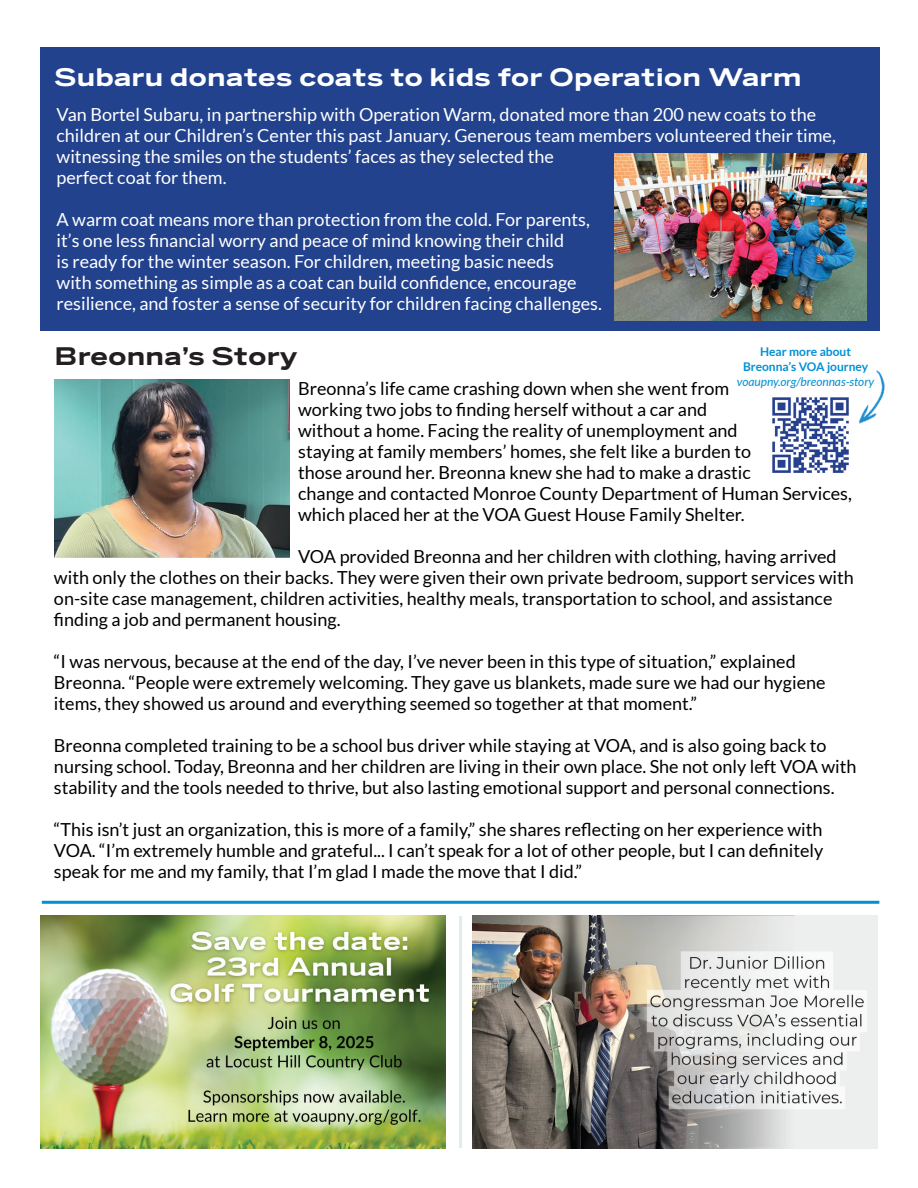
<style>
.page{position:relative;width:918px;height:1188px;background:#fff}
.page>*{position:absolute;margin:0;border:0;box-sizing:border-box;transform-origin:0 0}
.t1{font:700 24px "Benton Sans Wide";color:#fff}
.t2{font:700 24px "Benton Sans Wide";color:#231f20}
.t3{font:18px/21px "Lato";color:#000}
.t4{font:18px/21px "Lato";color:#fff}
.t5{font:700 12px/15px "Lato";color:#0090d4;text-align:center}
.t6{font:italic 12px "Lato";color:#0090d4}
</style>
<div class="page">
<div style="left:40px;top:48px;width:839px;height:283px;background:#22428e"></div>
<hr style="left:459px;top:916px;width:3px;height:232px;background:#e0eeeb">
<img style="left:614px;top:153px;width:252px;height:168px">
<hr style="left:42px;top:901px;width:837px;height:3px;background:#0090d4">
<img style="left:473px;top:916px;width:405px;height:232px">
<img style="left:40px;top:916px;width:405px;height:232px">
<img style="left:54px;top:379px;width:235px;height:178px">
<img style="left:772px;top:397px;width:77px;height:76px">
<img style="left:842px;top:370px;width:43px;height:68px">
<h1 class="t1" style="left:54px;top:62px;width:749px">Subaru donates coats to kids for Operation Warm</h1>
<p class="t4" style="left:57px;top:104px;width:781px">Van Bortel Subaru, in partnership with Operation Warm, donated more than 200 new coats to the children at our Children’s Center this past January. Generous team members volunteered their time, witnessing the smiles on the students’ faces as they selected the<br>perfect coat for them.</p>
<p class="t4" style="left:57px;top:209px;width:547px">A warm coat means more than protection from the cold. For parents, it’s one less financial worry and peace of mind knowing their child<br>is ready for the winter season. For children, meeting basic needs<br>with something as simple as a coat can build confidence, encourage resilience, and foster a sense of security for children facing challenges.</p>
<h1 class="t2" style="left:55px;top:341px;width:245px">Breonna’s Story</h1>
<p class="t5" style="left:743px;top:344px;width:127px">Hear more about<br>Breonna’s VOA journey</p>
<p class="t6" style="left:737px;top:375px;width:139px">voaupny.org/breonnas-story</p>
<p class="t3" style="left:298px;top:378px;width:555px">Breonna’s life came crashing down when she went from<br>working two jobs to finding herself without a car and<br>without a home. Facing the reality of unemployment and<br>staying at family members’ homes, she felt like a burden to<br>those around her. Breonna knew she had to make a drastic<br>change and contacted Monroe County Department of Human Services, which placed her at the VOA Guest House Family Shelter.</p>
<p class="t3" style="left:54px;top:546px;width:801px;text-indent:244px">VOA provided Breonna and her children with clothing, having arrived with only the clothes on their backs. They were given their own private bedroom, support services with on-site case management, children activities, healthy meals, transportation to school, and assistance finding a job and permanent housing.</p>
<p class="t3" style="left:54px;top:651px;width:773px">“I was nervous, because at the end of the day, I’ve never been in this type of situation,” explained<br>Breonna. “People were extremely welcoming. They gave us blankets, made sure we had our hygiene items, they showed us around and everything seemed so together at that moment.”</p>
<p class="t3" style="left:54px;top:735px;width:804px">Breonna completed training to be a school bus driver while staying at VOA, and is also going back to nursing school. Today, Breonna and her children are living in their own place. She not only left VOA with stability and the tools needed to thrive, but also lasting emotional support and personal connections.</p>
<p class="t3" style="left:54px;top:819px;width:771px;text-align:justify">“This isn’t just an organization, this is more of a family,” she shares reflecting on her experience with VOA. “I’m extremely humble and grateful... I can’t speak for a lot of other people, but I can definitely speak for me and my family, that I’m glad I made the move that I did.”</p>
</div>
